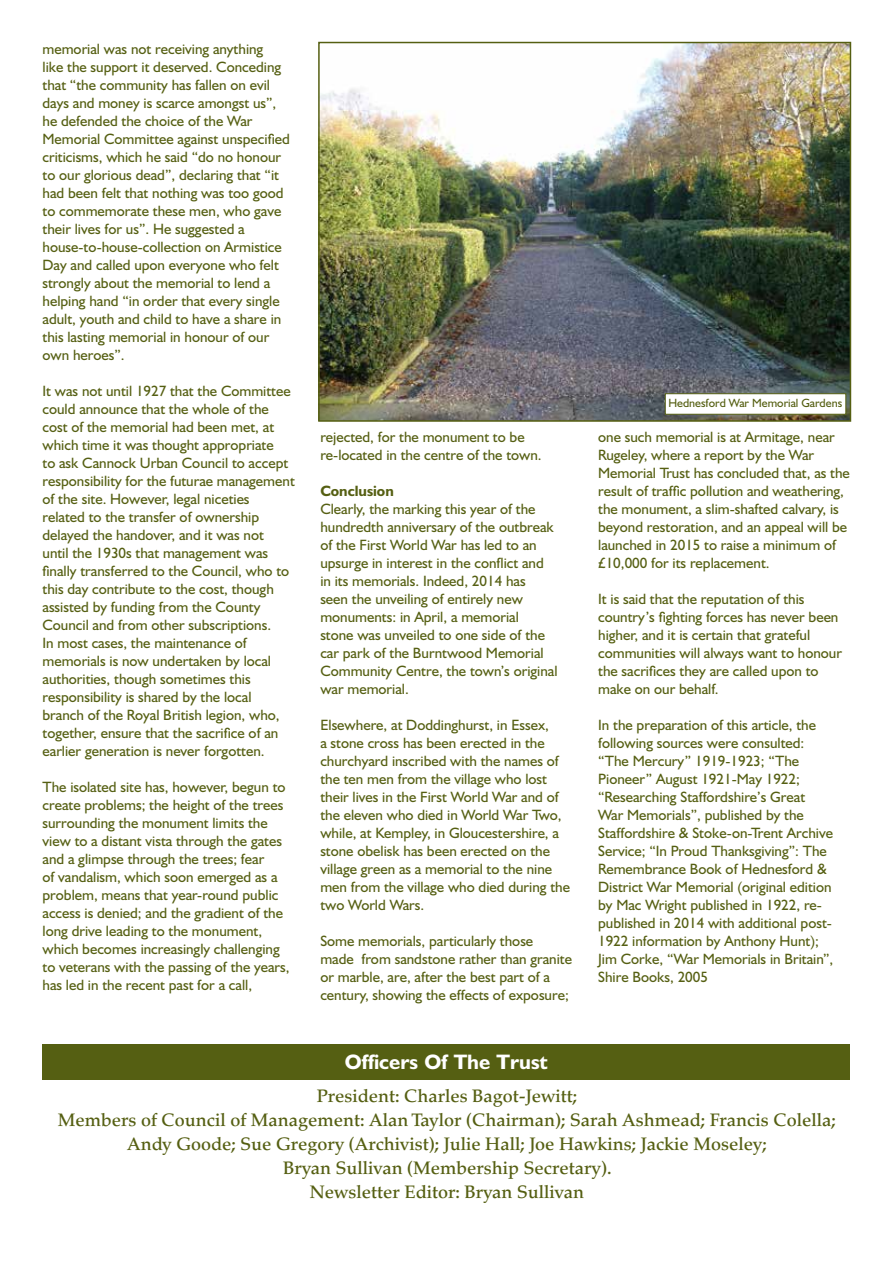
<style>
.page{position:relative;width:893px;height:1263px;background:#fff}
.page>*{position:absolute;margin:0;border:0;box-sizing:border-box;transform-origin:0 0}
.t1{font:700 21px "Humanist 521 BT";color:#fff}
.t2{font:500 18px/24px "Palatino";color:#555f12;text-align:center}
.t3{font:15px/18px "Humanist 521 BT";color:#555f12}
.t4{font:700 15px "Humanist 521 BT";color:#555f12}
.t5{font:12px "Humanist 521 BT";color:#555f12}
</style>
<div class="page">
<img style="left:321px;top:45px;width:527px;height:374px">
<div style="left:318px;top:42px;width:533px;height:380px;border:2px solid #555f12"></div>
<div style="left:665px;top:393px;width:181px;height:22px;background:#fff;border:1px solid #555f12"></div>
<div style="left:43px;top:1044px;width:807px;height:35px;background:#555f12"></div>
<p class="t3" style="left:43px;top:40px;width:249px">memorial was not receiving anything<br>like the support it deserved. Conceding that “the community has fallen on evil days and money is scarce amongst us”, he defended the choice of the War Memorial Committee against unspecified criticisms, which he said “do no honour to our glorious dead”, declaring that “it had been felt that nothing was too good to commemorate these men, who gave their lives for us”. He suggested a house-to-house-collection on Armistice Day and called upon everyone who felt strongly about the memorial to lend a helping hand “in order that every single adult, youth and child to have a share in this lasting memorial in honour of our own heroes”.</p>
<p class="t3" style="left:43px;top:382px;width:254px">It was not until 1927 that the Committee could announce that the whole of the cost of the memorial had been met, at which time it was thought appropriate<br>to ask Cannock Urban Council to accept responsibility for the futurae management of the site. However, legal niceties related to the transfer of ownership delayed the handover, and it was not<br>until the 1930s that management was finally transferred to the Council, who to this day contribute to the cost, though assisted by funding from the County Council and from other subscriptions.<br>In most cases, the maintenance of memorials is now undertaken by local authorities, though sometimes this responsibility is shared by the local branch of the Royal British legion, who, together, ensure that the sacrifice of an earlier generation is never forgotten.</p>
<p class="t3" style="left:43px;top:778px;width:249px">The isolated site has, however, begun to create problems; the height of the trees surrounding the monument limits the view to a distant vista through the gates and a glimpse through the trees; fear<br>of vandalism, which soon emerged as a problem, means that year-round public access is denied; and the gradient of the long drive leading to the monument, which becomes increasingly challenging to veterans with the passing of the years, has led in the recent past for a call,</p>
<p class="t3" style="left:320px;top:427px;width:223px">rejected, for the monument to be re-located in the centre of the town.</p>
<p class="t4" style="left:320px;top:481px;width:75px">Conclusion</p>
<p class="t3" style="left:320px;top:499px;width:239px">Clearly, the marking this year of the hundredth anniversary of the outbreak of the First World War has led to an upsurge in interest in the conflict and in its memorials. Indeed, 2014 has<br>seen the unveiling of entirely new monuments: in April, a memorial<br>stone was unveiled to one side of the car park of the Burntwood Memorial Community Centre, the town’s original war memorial.</p>
<p class="t3" style="left:320px;top:715px;width:251px">Elsewhere, at Doddinghurst, in Essex,<br>a stone cross has been erected in the churchyard inscribed with the names of the ten men from the village who lost their lives in the First World War and of the eleven who died in World War Two, while, at Kempley, in Gloucestershire, a stone obelisk has been erected on the village green as a memorial to the nine men from the village who died during the two World Wars.</p>
<p class="t3" style="left:320px;top:931px;width:253px">Some memorials, particularly those<br>made from sandstone rather than granite or marble, are, after the best part of a century, showing the effects of exposure;</p>
<p class="t5" style="left:668px;top:396px;width:175px">Hednesford War Memorial Gardens</p>
<p class="t3" style="left:598px;top:427px;width:253px">one such memorial is at Armitage, near Rugeley, where a report by the War Memorial Trust has concluded that, as the result of traffic pollution and weathering, the monument, a slim-shafted calvary, is beyond restoration, and an appeal will be launched in 2015 to raise a minimum of £10,000 for its replacement.</p>
<p class="t3" style="left:598px;top:589px;width:245px">It is said that the reputation of this country’s fighting forces has never been higher, and it is certain that grateful communities will always want to honour the sacrifices they are called upon to make on our behalf.</p>
<p class="t3" style="left:598px;top:715px;width:237px">In the preparation of this article, the following sources were consulted: “The Mercury” 1919-1923; “The Pioneer” August 1921-May 1922; “Researching Staffordshire’s Great War Memorials”, published by the Staffordshire &amp; Stoke-on-Trent Archive Service; “In Proud Thanksgiving”: The Remembrance Book of Hednesford &amp; District War Memorial (original edition by Mac Wright published in 1922, re&shy;published in 2014 with additional post-1922 information by Anthony Hunt); Jim Corke, “War Memorials in Britain”, Shire Books, 2005</p>
<h1 class="t1" style="left:345px;top:1049px;width:204px">Officers Of The Trust</h1>
<p class="t2" style="left:58px;top:1085px;width:779px">President: Charles Bagot-Jewitt;<br>Members of Council of Management: Alan Taylor (Chairman); Sarah Ashmead; Francis Colella; Andy Goode; Sue Gregory (Archivist); Julie Hall; Joe Hawkins; Jackie Moseley;<br>Bryan Sullivan (Membership Secretary).<br>Newsletter Editor: Bryan Sullivan</p>
</div>
